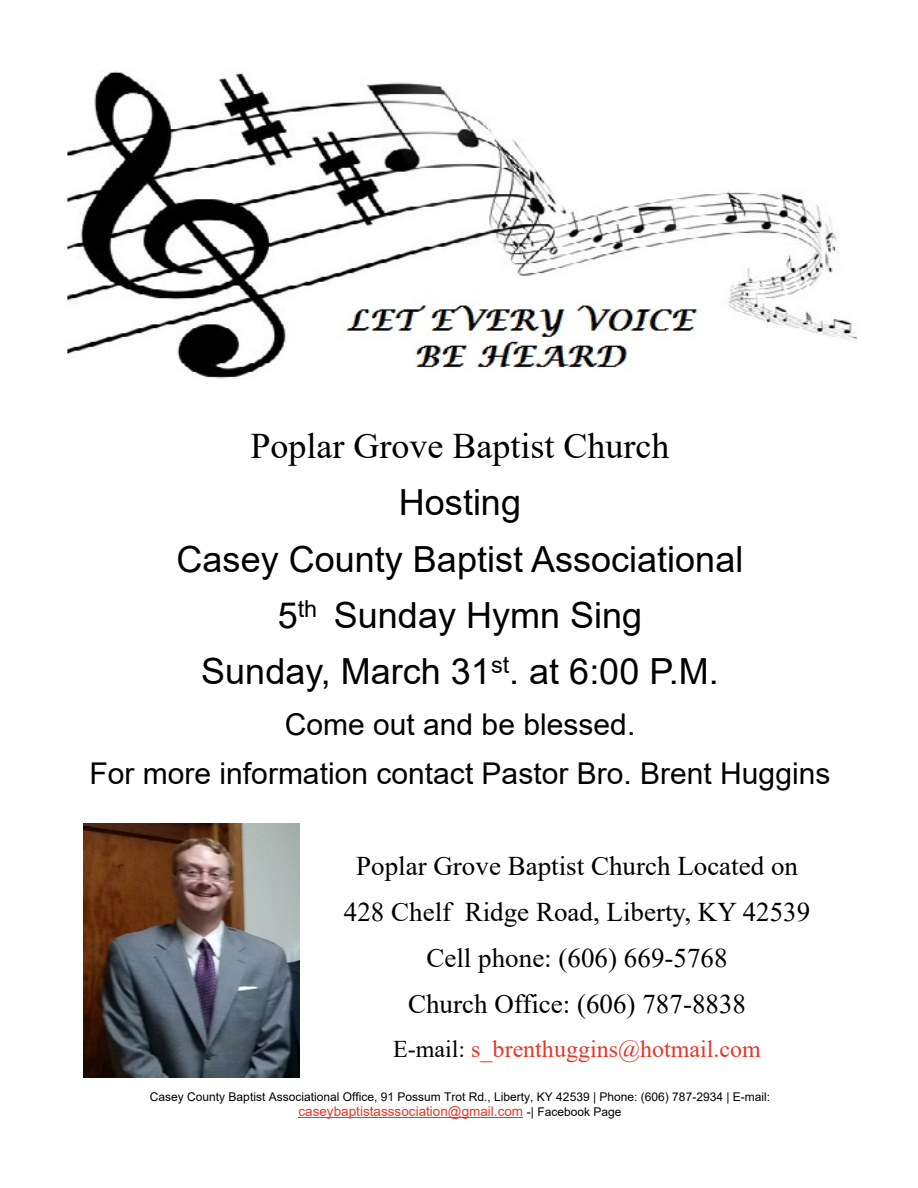
<style>
.page{position:relative;width:918px;height:1188px;background:#fff}
.page>*{position:absolute;margin:0;border:0;box-sizing:border-box;transform-origin:0 0}
.t1{font:36px/56.2px "Arial";color:#000;text-align:center}
.t2{font:36px "Times New Roman";color:#000}
.t3{font:30px/49.3px "Arial";color:#000;text-align:center}
.t4{font:27px/46px "Times New Roman";color:#000;text-align:center}
.t5{font:24px "Times New Roman";color:#e63726}
.t6{font:13.5px "Arial";color:#e63726}
.t7{font:12px "Arial";color:#000}
.s1{color:#000}
.s2{font-size:12px;color:#000}
</style>
<div class="page">
<img style="left:67px;top:71px;width:790px;height:308px">
<hr style="left:298px;top:1117px;width:225px;height:1px;background:#e63726">
<img style="left:83px;top:824px;width:216px;height:254px">
<h1 class="t2" style="left:250px;top:433px;width:421px">Poplar Grove Baptist Church</h1>
<h1 class="t1" style="left:177px;top:478px;width:568px">Hosting<br>Casey County Baptist Associational<br>5<sup>th</sup> Sunday Hymn Sing<br>Sunday, March 31<sup>st</sup>. at 6:00 P.M.</h1>
<p class="t3" style="left:90px;top:702px;width:742px">Come out and be blessed.<br>For more information contact Pastor Bro. Brent Huggins</p>
<p class="t4" style="left:344px;top:846px;width:468px">Poplar Grove Baptist Church Located on 428 Chelf Ridge Road, Liberty, KY 42539<br>Cell phone: (606) 669-5768<br>Church Office: (606) 787-8838</p>
<p class="t5" style="left:393px;top:1040px;width:369px"><span class="s1">E-mail:</span> s_brenthuggins@hotmail.com</p>
<p class="t7" style="left:150px;top:1092px;width:622px">Casey County Baptist Associational Office, 91 Possum Trot Rd., Liberty, KY 42539 | Phone: (606) 787-2934 | E-mail:</p>
<p class="t6" style="left:298px;top:1106px;width:325px">caseybaptistasssociation@gmail.com <span class="s2">-| Facebook Page</span></p>
</div>
